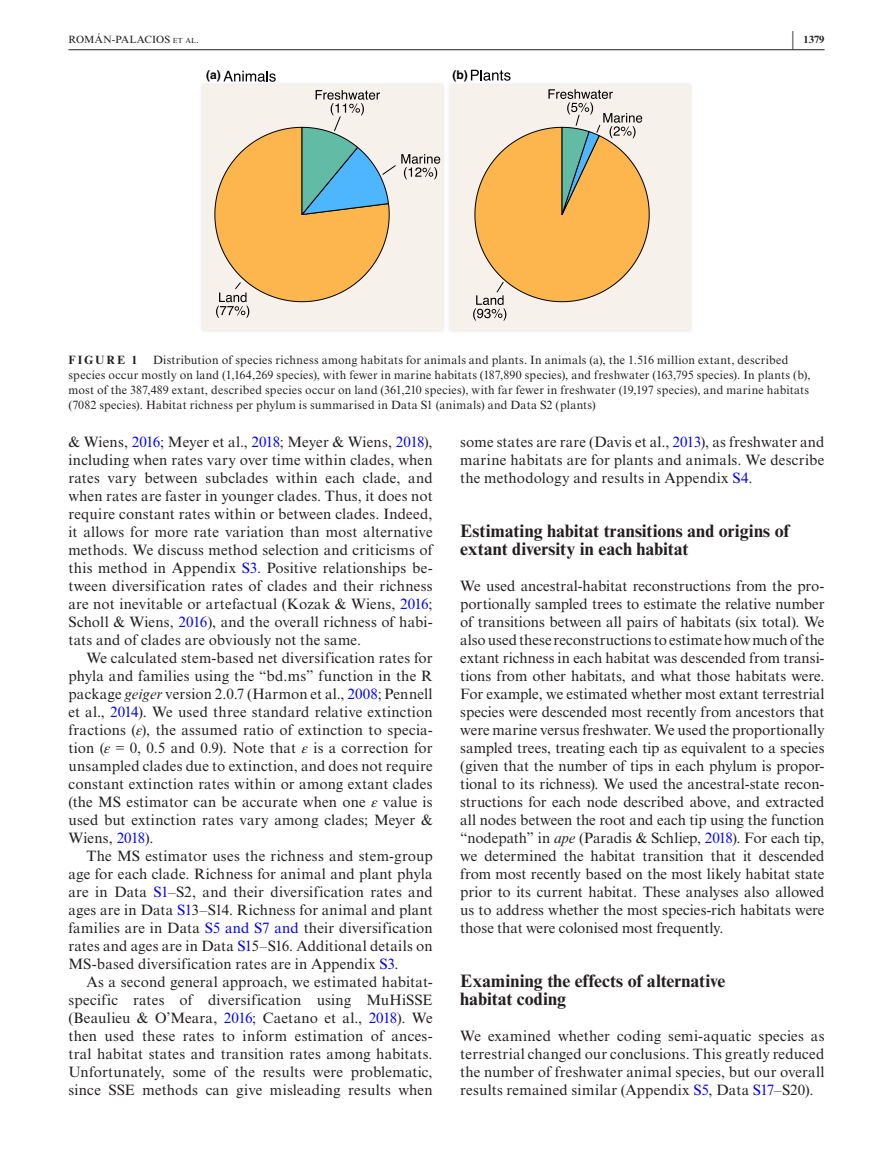
<style>
.page{position:relative;width:893px;height:1174px;background:#fff}
.page>*{position:absolute;margin:0;border:0;box-sizing:border-box;transform-origin:0 0}
.t1{font:700 18px/18px "Times New Roman MT Std";color:#231f20}
.t2{font:15px/18px "Times New Roman MT Std";letter-spacing:.01em;color:#231f20;text-align:justify}
.t3{font:12px/15px "Times New Roman MT Std";letter-spacing:.02em;color:#231f20}
.t4{font:700 12px "Times New Roman MT Std";letter-spacing:.175em;color:#231f20}
.t5{font:700 12px "Helvetica";color:#000}
.t6{font:10.5px "Times New Roman MT Std";letter-spacing:-.005em;color:#231f20}
.t7{font:700 10.5px "Times New Roman MT Std";color:#231f20}
.s1{font-style:inherit}
.s2{font-size:7.35px}
.s3{font-size:20.25px}
.s4{color:#00f}
.s5{font-style:italic}
.s6{font-family:"STIX";font-style:italic}
.s7{font-family:"Times New Roman"}
</style>
<div class="page">
<hr style="left:68px;top:49px;width:756px;height:1px;background:#231f20">
<svg style="left:214px;top:126px;width:176px;height:192px;background:#ebd7bb"></svg>
<svg style="left:473px;top:89px;width:177px;height:232px;background:#ead1ac"></svg>
<svg style="left:316px;top:90px;width:64px;height:24px;background:#cac6c1"></svg>
<svg style="left:223px;top:71px;width:53px;height:11px"></svg>
<svg style="left:471px;top:70px;width:39px;height:11px"></svg>
<svg style="left:234px;top:114px;width:367px;height:179px;background:#e3c995"></svg>
<p class="t6" style="left:68px;top:33px;width:132px">ROM<span class="s1">Á</span>N-PALACIOS <span class="s2">et al</span> .</p>
<p class="t7" style="left:792px;top:33px;width:34px"><span class="s3">|</span> 1379</p>
<p class="t5" style="left:206px;top:68px;width:16px">(a)</p>
<p class="t5" style="left:453px;top:68px;width:17px">(b)</p>
<p class="t3" style="left:68px;top:353px;width:744px;text-indent:85px">Distribution of species richness among habitats for animals and plants. In animals (a), the 1.516 million extant, described species occur mostly on land (1,164,269 species), with fewer in marine habitats (187,890 species), and freshwater (163,795 species). In plants (b), most of the 387,489 extant, described species occur on land (361,210 species), with far fewer in freshwater (19,197 species), and marine habitats (7082 species). Habitat richness per phylum is summarised in Data S1 (animals) and Data S2 (plants)</p>
<p class="t4" style="left:68px;top:353px;width:71px">FIGURE 1</p>
<p class="t2" style="left:68px;top:433px;width:366px">&amp; Wiens, <span class="s4">2016</span>; Meyer et al., <span class="s4">2018</span>; Meyer &amp; Wiens, <span class="s4">2018</span>), including when rates vary over time within clades, when rates vary between subclades within each clade, and when rates are faster in younger clades. Thus, it does not require constant rates within or between clades. Indeed, it allows for more rate variation than most alternative methods. We discuss method selection and criticisms of this method in Appendix <span class="s4">S3</span>. Positive relationships be&shy;tween diversification rates of clades and their richness are not inevitable or artefactual (Kozak &amp; Wiens, <span class="s4">2016</span>; Scholl &amp; Wiens, <span class="s4">2016</span>), and the overall richness of habi&shy;tats and of clades are obviously not the same.</p>
<p class="t2" style="left:68px;top:649px;width:366px;text-indent:18px">We calculated stem-based net diversification rates for phyla and families using the “bd.ms” function in the R package <span class="s5">geiger</span> version 2.0.7 (Harmon et al., <span class="s4">2008</span>; Pennell et al., <span class="s4">2014</span>). We used three standard relative extinction fractions (<span class="s6">ε</span>), the assumed ratio of extinction to specia&shy;tion (<span class="s6">ε</span> <span class="s7">=</span> 0, 0.5 and 0.9). Note that <span class="s6">ε</span> is a correction for unsampled clades due to extinction, and does not require constant extinction rates within or among extant clades (the MS estimator can be accurate when one <span class="s6">ε</span> value is used but extinction rates vary among clades; Meyer &amp; Wiens, <span class="s4">2018</span>).</p>
<p class="t2" style="left:68px;top:847px;width:366px;text-indent:18px">The MS estimator uses the richness and stem-group age for each clade. Richness for animal and plant phyla are in Data <span class="s4">S1</span>–S2, and their diversification rates and ages are in Data <span class="s4">S1</span>3–S14. Richness for animal and plant families are in Data <span class="s4">S5 and S7 and</span> their diversification rates and ages are in Data <span class="s4">S1</span>5–S16. Additional details on MS-based diversification rates are in Appendix <span class="s4">S3</span>.</p>
<p class="t2" style="left:68px;top:973px;width:366px;text-indent:18px">As a second general approach, we estimated habitat&shy;specific rates of diversification using MuHiSSE (Beaulieu &amp; O’Meara, <span class="s4">2016</span>; Caetano et al., <span class="s4">2018</span>). We then used these rates to inform estimation of ances&shy;tral habitat states and transition rates among habitats.<br>Unfortunately, some of the results were problematic, since SSE methods can give misleading results when</p>
<p class="t2" style="left:460px;top:433px;width:366px">some states are rare (Davis et al., <span class="s4">2013</span>), as freshwater and marine habitats are for plants and animals. We describe the methodology and results in Appendix <span class="s4">S4</span>.</p>
<p class="t1" style="left:460px;top:522px;width:331px">Estimating habitat transitions and origins of extant diversity in each habitat</p>
<p class="t2" style="left:460px;top:577px;width:366px">We used ancestral-habitat reconstructions from the pro&shy;portionally sampled trees to estimate the relative number of transitions between all pairs of habitats (six total). We also used these reconstructions to estimate how much of the extant richness in each habitat was descended from transi&shy;tions from other habitats, and what those habitats were.<br>For example, we estimated whether most extant terrestrial species were descended most recently from ancestors that were marine versus freshwater. We used the proportionally sampled trees, treating each tip as equivalent to a species (given that the number of tips in each phylum is propor&shy;tional to its richness). We used the ancestral-state recon&shy;structions for each node described above, and extracted all nodes between the root and each tip using the function “nodepath” in <span class="s5">ape</span> (Paradis &amp; Schliep, <span class="s4">2018</span>). For each tip, we determined the habitat transition that it descended from most recently based on the most likely habitat state prior to its current habitat. These analyses also allowed us to address whether the most species-rich habitats were those that were colonised most frequently.</p>
<p class="t1" style="left:460px;top:972px;width:267px">Examining the effects of alternative habitat coding</p>
<p class="t2" style="left:460px;top:1027px;width:366px">We examined whether coding semi-aquatic species as terrestrial changed our conclusions. This greatly reduced the number of freshwater animal species, but our overall results remained similar (Appendix <span class="s4">S5</span>, Data <span class="s4">S17</span>–S20).</p>
</div>
